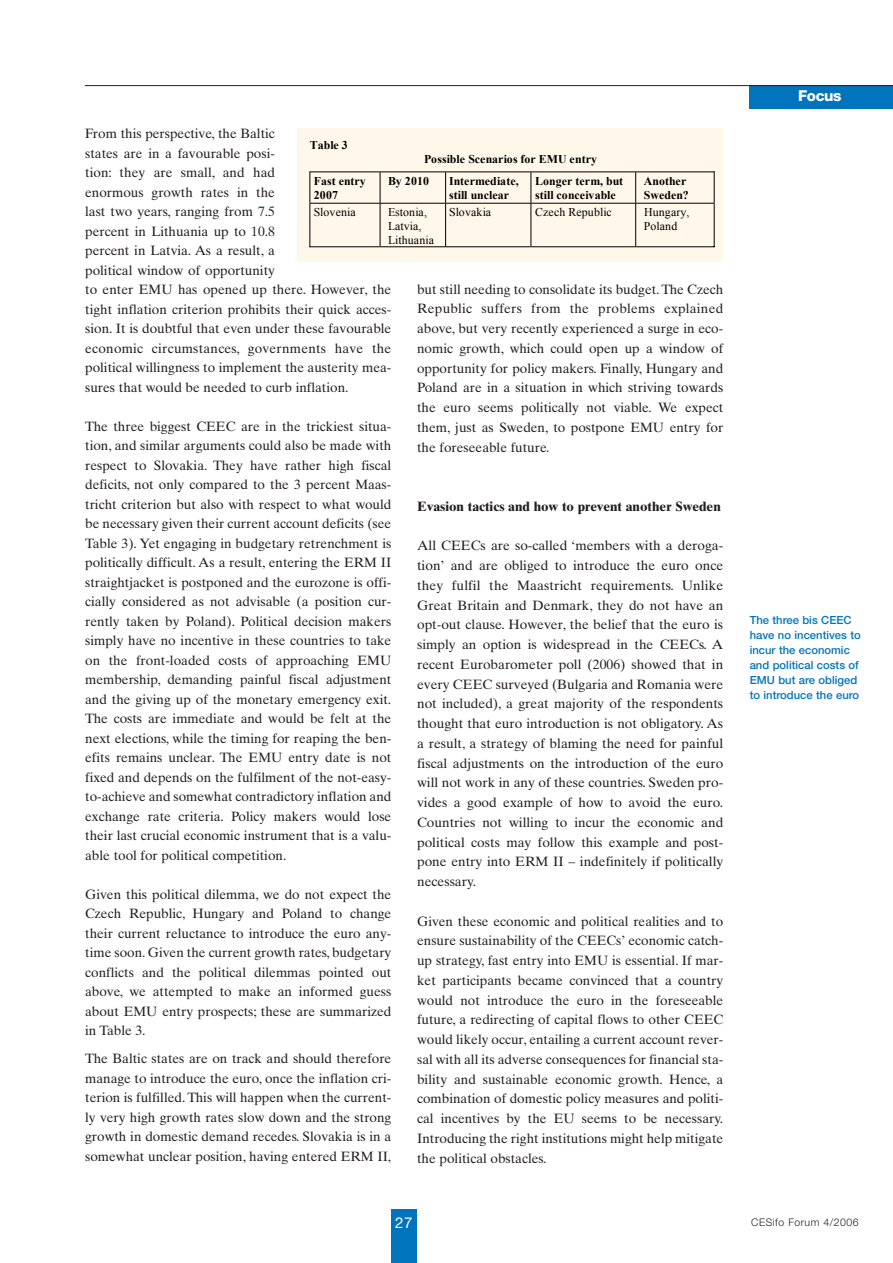
<style>
.page{position:relative;width:893px;height:1263px;background:#fff}
.page>*{position:absolute;margin:0;border:0;box-sizing:border-box;transform-origin:0 0}
.t1{font:800 15px "Helvetica Neue LT Std";letter-spacing:-.025em;color:#fff}
.t2{font:15px "Helvetica Neue LT Std";color:#fff}
.t3{font:13.5px/19.5px "Times Ten";color:#231f20;text-align:justify}
.t4{font:700 13.5px "Times Ten";color:#231f20}
.t5{font:700 11.85px/13.6px "Times New Roman";letter-spacing:.005em;color:#000}
.t6{font:11.85px/13.6px "Times New Roman";letter-spacing:.01em;color:#000}
.t7{font:500 11.25px/15px "Helvetica Neue LT Std";color:#0074bc}
.t8{font:300 10.5px "Helvetica Neue LT Std";letter-spacing:.045em;color:#231f20}
</style>
<div class="page">
<div style="left:391px;top:1210px;width:25px;height:53px;background:#0074bc"></div>
<div style="left:750px;top:86px;width:143px;height:23px;background:#0074bc"></div>
<hr style="left:85px;top:85px;width:808px;height:1px;background:#231f20">
<div style="left:297px;top:128px;width:426px;height:133px;background:#fef7ea"></div>
<hr style="left:309px;top:172px;width:405px;height:1px;background:#000">
<hr style="left:309px;top:172px;width:1px;height:31px;background:#000">
<hr style="left:380px;top:172px;width:1px;height:31px;background:#000">
<hr style="left:445px;top:172px;width:1px;height:31px;background:#000">
<hr style="left:531px;top:172px;width:1px;height:31px;background:#000">
<hr style="left:635px;top:172px;width:1px;height:31px;background:#000">
<hr style="left:714px;top:172px;width:1px;height:31px;background:#000">
<hr style="left:309px;top:203px;width:405px;height:1px;background:#000">
<hr style="left:309px;top:204px;width:1px;height:43px;background:#000">
<hr style="left:309px;top:246px;width:71px;height:1px;background:#000">
<hr style="left:380px;top:204px;width:1px;height:43px;background:#000">
<hr style="left:380px;top:246px;width:65px;height:1px;background:#000">
<hr style="left:445px;top:204px;width:1px;height:43px;background:#000">
<hr style="left:446px;top:246px;width:85px;height:1px;background:#000">
<hr style="left:531px;top:204px;width:1px;height:43px;background:#000">
<hr style="left:531px;top:246px;width:104px;height:1px;background:#000">
<hr style="left:635px;top:204px;width:1px;height:43px;background:#000">
<hr style="left:636px;top:246px;width:78px;height:1px;background:#000">
<hr style="left:714px;top:204px;width:1px;height:43px;background:#000">
<p class="t3" style="left:85px;top:125px;width:308px;text-align:left">From this perspective, the Baltic<br>states are in a favourable posi-<br>tion: they are small, and had<br>enormous growth rates in the<br>last two years, ranging from 7.5<br>percent in Lithuania up to 10.8<br>percent in Latvia. As a result, a<br>political window of opportunity<br>to enter EMU has opened up there. However, the tight inflation criterion prohibits their quick acces&shy;sion. It is doubtful that even under these favourable economic circumstances, governments have the political willingness to implement the austerity mea&shy;sures that would be needed to curb inflation.</p>
<p class="t3" style="left:85px;top:418px;width:308px">The three biggest CEEC are in the trickiest situa&shy;tion, and similar arguments could also be made with respect to Slovakia. They have rather high fiscal deficits, not only compared to the 3 percent Maas&shy;tricht criterion but also with respect to what would be necessary given their current account deficits (see Table 3). Yet engaging in budgetary retrenchment is politically difficult. As a result, entering the ERM II straightjacket is postponed and the eurozone is offi&shy;cially considered as not advisable (a position cur&shy;rently taken by Poland). Political decision makers simply have no incentive in these countries to take on the front-loaded costs of approaching EMU membership, demanding painful fiscal adjustment and the giving up of the monetary emergency exit.<br>The costs are immediate and would be felt at the next elections, while the timing for reaping the ben&shy;efits remains unclear. The EMU entry date is not fixed and depends on the fulfilment of the not-easy&shy;to-achieve and somewhat contradictory inflation and exchange rate criteria. Policy makers would lose their last crucial economic instrument that is a valu&shy;able tool for political competition.</p>
<p class="t3" style="left:85px;top:886px;width:308px">Given this political dilemma, we do not expect the Czech Republic, Hungary and Poland to change their current reluctance to introduce the euro any&shy;time soon. Given the current growth rates, budgetary conflicts and the political dilemmas pointed out above, we attempted to make an informed guess about EMU entry prospects; these are summarized in Table 3.</p>
<p class="t3" style="left:85px;top:1050px;width:308px">The Baltic states are on track and should therefore manage to introduce the euro, once the inflation cri&shy;terion is fulfilled. This will happen when the current&shy;ly very high growth rates slow down and the strong growth in domestic demand recedes. Slovakia is in a somewhat unclear position, having entered ERM II,</p>
<p class="t5" style="left:310px;top:138px;width:39px">Table 3</p>
<p class="t5" style="left:424px;top:152px;width:175px">Possible Scenarios for EMU entry</p>
<p class="t5" style="left:314px;top:174px;width:53px">Fast entry<br>2007</p>
<p class="t5" style="left:388px;top:174px;width:43px">By 2010</p>
<p class="t5" style="left:449px;top:174px;width:71px">Intermediate, still unclear</p>
<p class="t5" style="left:535px;top:174px;width:89px">Longer term, but still conceivable</p>
<p class="t5" style="left:644px;top:174px;width:46px">Another<br>Sweden?</p>
<p class="t6" style="left:314px;top:205px;width:43px">Slovenia</p>
<p class="t6" style="left:388px;top:205px;width:47px">Estonia,<br>Latvia,<br>Lithuania</p>
<p class="t6" style="left:449px;top:205px;width:43px">Slovakia</p>
<p class="t6" style="left:535px;top:205px;width:78px">Czech Republic</p>
<p class="t6" style="left:644px;top:205px;width:47px">Hungary,<br>Poland</p>
<p class="t3" style="left:417px;top:281px;width:308px">but still needing to consolidate its budget. The Czech Republic suffers from the problems explained above, but very recently experienced a surge in eco&shy;nomic growth, which could open up a window of opportunity for policy makers. Finally, Hungary and Poland are in a situation in which striving towards the euro seems politically not viable. We expect them, just as Sweden, to postpone EMU entry for the foreseeable future.</p>
<p class="t4" style="left:417px;top:501px;width:305px">Evasion tactics and how to prevent another Sweden</p>
<p class="t3" style="left:417px;top:537px;width:308px">All CEECs are so-called ‘members with a deroga&shy;tion’ and are obliged to introduce the euro once they fulfil the Maastricht requirements. Unlike Great Britain and Denmark, they do not have an opt-out clause. However, the belief that the euro is simply an option is widespread in the CEECs. A recent Eurobarometer poll (2006) showed that in every CEEC surveyed (Bulgaria and Romania were not included), a great majority of the respondents thought that euro introduction is not obligatory. As a result, a strategy of blaming the need for painful fiscal adjustments on the introduction of the euro will not work in any of these countries. Sweden pro&shy;vides a good example of how to avoid the euro.<br>Countries not willing to incur the economic and political costs may follow this example and post&shy;pone entry into ERM II – indefinitely if politically necessary.</p>
<p class="t3" style="left:417px;top:912px;width:308px">Given these economic and political realities and to ensure sustainability of the CEECs’ economic catch&shy;up strategy, fast entry into EMU is essential. If mar&shy;ket participants became convinced that a country would not introduce the euro in the foreseeable future, a redirecting of capital flows to other CEEC would likely occur, entailing a current account rever&shy;sal with all its adverse consequences for financial sta&shy;bility and sustainable economic growth. Hence, a combination of domestic policy measures and politi&shy;cal incentives by the EU seems to be necessary.<br>Introducing the right institutions might help mitigate the political obstacles.</p>
<p class="t1" style="left:798px;top:90px;width:45px">Focus</p>
<p class="t7" style="left:750px;top:614px;width:113px">The three bis CEEC have no incentives to incur the economic and political costs of<br>EMU but are obliged to introduce the euro</p>
<p class="t2" style="left:395px;top:1217px;width:19px">27</p>
<p class="t8" style="left:751px;top:1219px;width:109px">CESifo Forum 4/2006</p>
</div>
